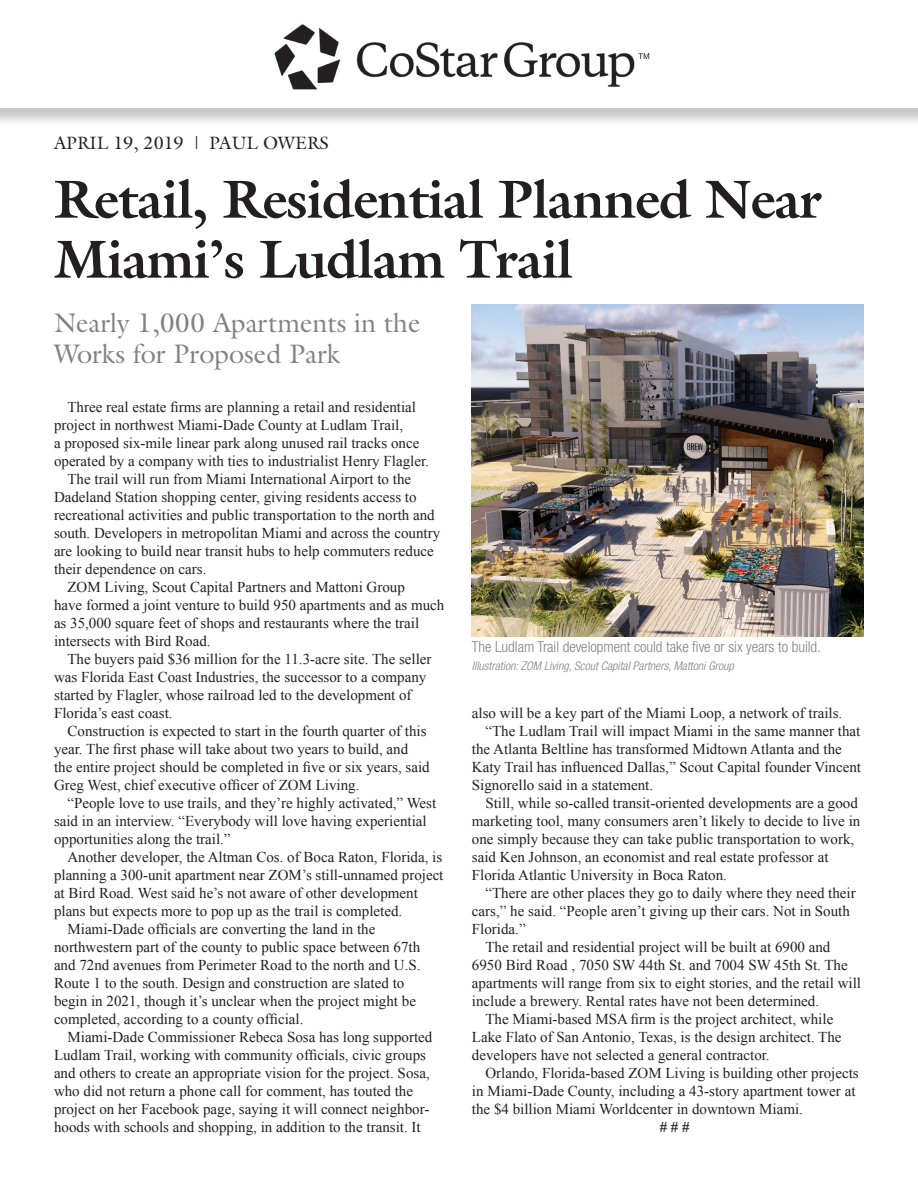
<style>
.page{position:relative;width:918px;height:1188px;background:#fff}
.page>*{position:absolute;margin:0;border:0;box-sizing:border-box;transform-origin:0 0}
.t1{font:700 54px/60px "Galliard";letter-spacing:-.02em;color:#231f20}
.t2{font:27px/31.5px "Galliard";color:#808285}
.t3{font:18px "Galliard";color:#231f20}
.t4{font:15px/18px "Times New Roman";color:#231f20}
.t5{font:300 condensed 15px "Helvetica Neue LT Std";color:#808285}
.t6{font:700 15px "Times New Roman";color:#231f20}
.t7{font:italic 300 condensed 12px "Helvetica Neue LT Std";color:#808285}
</style>
<div class="page">
<div style="left:0;top:0;width:918px;height:127px;background:#231f20;opacity:.25"></div>
<div style="left:0;top:0;width:918px;height:108px;background:#fff"></div>
<img style="left:274px;top:24px;width:376px;height:66px">
<img style="left:472px;top:305px;width:392px;height:331px">
<p class="t3" style="left:54px;top:132px;width:277px">APRIL 19, 2019 | PAUL OWERS</p>
<p class="t1" style="left:54px;top:168px;width:769px">Retail, Residential Planned Near<br>Miami’s Ludlam Trail</p>
<p class="t2" style="left:54px;top:306px;width:368px">Nearly 1,000 Apartments in the<br>Works for Proposed Park</p>
<p class="t4" style="left:54px;top:398px;width:376px;text-indent:14px">Three real estate firms are planning a retail and residential project in northwest Miami-Dade County at Ludlam Trail,<br>a proposed six-mile linear park along unused rail tracks once operated by a company with ties to industrialist Henry Flagler.</p>
<p class="t4" style="left:54px;top:470px;width:388px;text-indent:14px">The trail will run from Miami International Airport to the Dadeland Station shopping center, giving residents access to recreational activities and public transportation to the north and south. Developers in metropolitan Miami and across the country are looking to build near transit hubs to help commuters reduce their dependence on cars.</p>
<p class="t4" style="left:54px;top:578px;width:392px;text-indent:14px">ZOM Living, Scout Capital Partners and Mattoni Group<br>have formed a joint venture to build 950 apartments and as much as 35,000 square feet of shops and restaurants where the trail intersects with Bird Road.</p>
<p class="t4" style="left:54px;top:650px;width:379px;text-indent:14px">The buyers paid $36 million for the 11.3-acre site. The seller was Florida East Coast Industries, the successor to a company started by Flagler, whose railroad led to the development of Florida’s east coast.</p>
<p class="t4" style="left:54px;top:722px;width:377px;text-indent:14px">Construction is expected to start in the fourth quarter of this year. The first phase will take about two years to build, and the entire project should be completed in five or six years, said Greg West, chief executive officer of ZOM Living.</p>
<p class="t4" style="left:54px;top:794px;width:384px;text-indent:14px">“People love to use trails, and they’re highly activated,” West said in an interview. “Everybody will love having experiential opportunities along the trail.”</p>
<p class="t4" style="left:54px;top:848px;width:391px;text-indent:14px">Another developer, the Altman Cos. of Boca Raton, Florida, is planning a 300-unit apartment near ZOM’s still-unnamed project at Bird Road. West said he’s not aware of other development plans but expects more to pop up as the trail is completed.</p>
<p class="t4" style="left:54px;top:920px;width:368px;text-indent:14px">Miami-Dade officials are converting the land in the northwestern part of the county to public space between 67th and 72nd avenues from Perimeter Road to the north and U.S.<br>Route 1 to the south. Design and construction are slated to begin in 2021, though it’s unclear when the project might be completed, according to a county official.</p>
<p class="t4" style="left:54px;top:1028px;width:380px;text-indent:14px">Miami-Dade Commissioner Rebeca Sosa has long supported Ludlam Trail, working with community officials, civic groups and others to create an appropriate vision for the project. Sosa, who did not return a phone call for comment, has touted the project on her Facebook page, saying it will connect neighbor&shy;hoods with schools and shopping, in addition to the transit. It</p>
<p class="t5" style="left:472px;top:638px;width:350px">The Ludlam Trail development could take five or six years to build.</p>
<p class="t7" style="left:472px;top:659px;width:263px">Illustration: ZOM Living, Scout Capital Partners, Mattoni Group</p>
<p class="t4" style="left:472px;top:704px;width:372px">also will be a key part of the Miami Loop, a network of trails.</p>
<p class="t4" style="left:472px;top:722px;width:391px;text-indent:14px">“The Ludlam Trail will impact Miami in the same manner that the Atlanta Beltline has transformed Midtown Atlanta and the Katy Trail has influenced Dallas,” Scout Capital founder Vincent Signorello said in a statement.</p>
<p class="t4" style="left:472px;top:794px;width:390px;text-indent:14px">Still, while so-called transit-oriented developments are a good marketing tool, many consumers aren’t likely to decide to live in one simply because they can take public transportation to work, said Ken Johnson, an economist and real estate professor at Florida Atlantic University in Boca Raton.</p>
<p class="t4" style="left:472px;top:884px;width:385px;text-indent:14px">“There are other places they go to daily where they need their cars,” he said. “People aren’t giving up their cars. Not in South<br>Florida.”</p>
<p class="t4" style="left:472px;top:938px;width:391px;text-indent:14px">The retail and residential project will be built at 6900 and 6950 Bird Road , 7050 SW 44th St. and 7004 SW 45th St. The apartments will range from six to eight stories, and the retail will include a brewery. Rental rates have not been determined.</p>
<p class="t4" style="left:472px;top:1010px;width:371px;text-indent:14px">The Miami-based MSA firm is the project architect, while<br>Lake Flato of San Antonio, Texas, is the design architect. The developers have not selected a general contractor.</p>
<p class="t4" style="left:472px;top:1064px;width:388px;text-indent:14px">Orlando, Florida-based ZOM Living is building other projects in Miami-Dade County, including a 43-story apartment tower at the $4 billion Miami Worldcenter in downtown Miami.</p>
<p class="t6" style="left:660px;top:1117px;width:31px"># # #</p>
</div>
